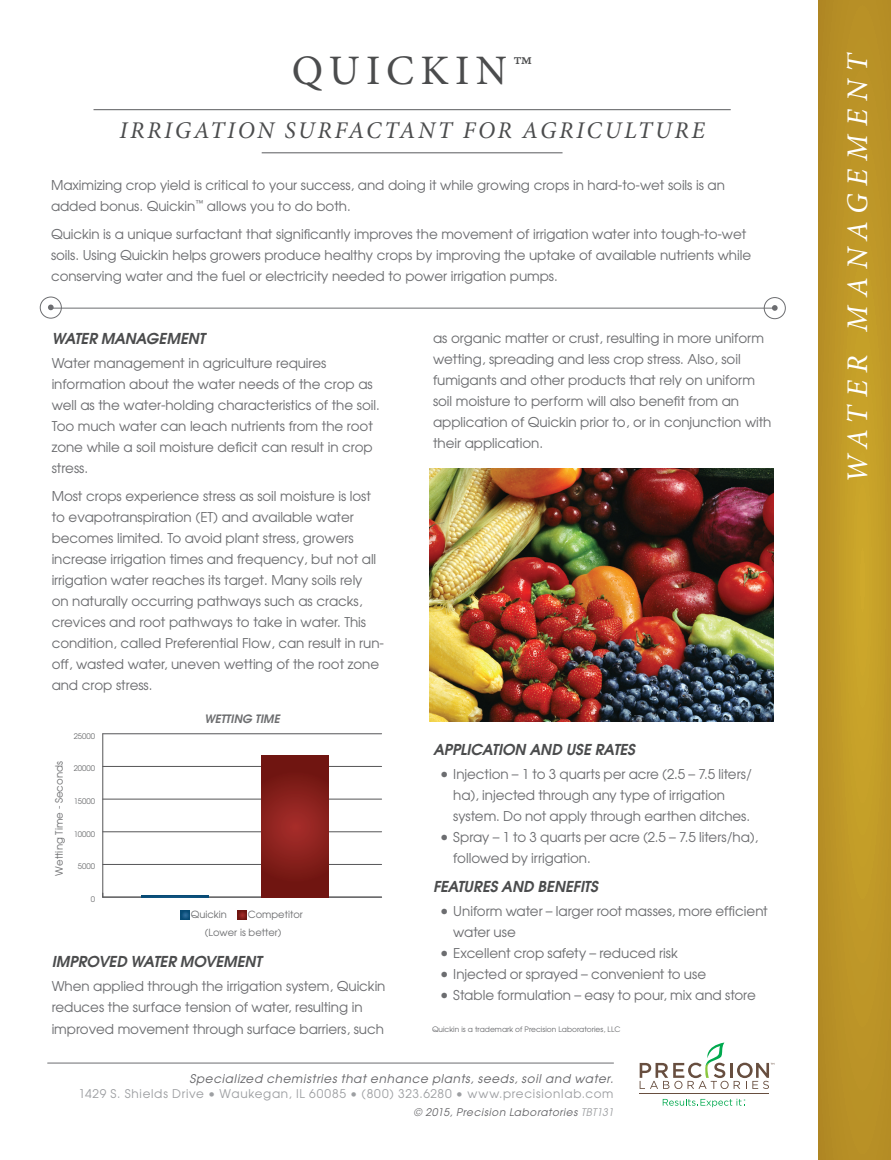
<style>
.page{position:relative;width:891px;height:1160px;background:#fff}
.page>*{position:absolute;margin:0;border:0;box-sizing:border-box;transform-origin:0 0}
.t1{font:42px "Minion Pro";letter-spacing:.15em;color:#4b4c4d}
.t2{font:italic 30px "Minion Pro";letter-spacing:.265em;color:#fff}
.t3{font:italic 24px "Minion Pro";letter-spacing:.11em;color:#4b4c4d}
.t4{font:italic 600 15px "Avant Garde";letter-spacing:-.01em;color:#4b4c4d}
.t5{font:13.5px/21px "Avant Garde";letter-spacing:-.005em;color:#6c6d70}
.t6{font:12px/15px "Avant Garde";letter-spacing:.06em;color:#9d9fa2;text-align:right}
.t7{font:italic 600 11.55px "Avant Garde";color:#6e6f71}
.t8{font:italic 10.5px "Avant Garde";letter-spacing:.05em;color:#636366}
.t9{font:10.2px "Avant Garde";color:#6e6f71}
.t10{font:9.9px/17.7px "Avant Garde";color:#6e6f71}
.t11{font:7.8px "Avant Garde";color:#6e6f71}
.t12{font:7.5px "Avant Garde";color:#6c6d70}
.s1{font-size:15px}
.s2{font-style:italic;color:#636366}
.s3{color:#9d9fa2}
</style>
<div class="page">
<hr style="left:48px;top:1063px;width:566px;height:1px;background:#6c6d70">
<svg style="left:663px;top:1099px;width:82px;height:8px"></svg>
<hr style="left:640px;top:1094px;width:129px;height:1px;background:#674e3f">
<svg style="left:640px;top:1042px;width:134px;height:47px"></svg>
<div style="left:819px;top:0;width:72px;height:1160px;background:linear-gradient(to right,#ba9226,#c29b28)"></div>
<svg style="left:772px;top:305px;width:6px;height:6px"></svg>
<div style="left:764px;top:297px;width:22px;height:22px;border:1px solid #6c6d70;border-radius:50%"></div>
<svg style="left:48px;top:305px;width:6px;height:5px"></svg>
<div style="left:40px;top:297px;width:22px;height:22px;border:1px solid #6c6d70;border-radius:50%"></div>
<hr style="left:51px;top:308px;width:724px;height:1px;background:#6c6d70">
<hr style="left:94px;top:109px;width:637px;height:1px;background:#6c6d70">
<hr style="left:262px;top:152px;width:301px;height:1px;background:#6c6d70">
<img style="left:429px;top:469px;width:344px;height:253px">
<hr style="left:102px;top:734px;width:1px;height:163px;background:#555557">
<hr style="left:103px;top:897px;width:279px;height:1px;background:#555557">
<hr style="left:103px;top:864px;width:279px;height:1px;background:#555557">
<hr style="left:103px;top:831px;width:279px;height:1px;background:#555557">
<hr style="left:103px;top:799px;width:279px;height:1px;background:#555557">
<hr style="left:103px;top:766px;width:279px;height:1px;background:#555557">
<hr style="left:103px;top:733px;width:279px;height:1px;background:#555557">
<svg style="left:262px;top:756px;width:67px;height:141px;background:#811d19"></svg>
<hr style="left:141px;top:896px;width:67px;height:1px;background:#0e4f7a">
<svg style="left:181px;top:910px;width:8px;height:9px"></svg>
<svg style="left:238px;top:910px;width:8px;height:9px"></svg>
<p class="t1" style="left:292px;top:42px;width:242px">QUICKIN™</p>
<p class="t3" style="left:119px;top:114px;width:587px">IRRIGATION SURFACTANT FOR AGRICULTURE</p>
<p class="t5" style="left:51px;top:174px;width:675px">Maximizing crop yield is critical to your success, and doing it while growing crops in hard-to-wet soils is an added bonus. Quickin<sup>™</sup> allows you to do both.</p>
<p class="t5" style="left:51px;top:223px;width:702px">Quickin is a unique surfactant that significantly improves the movement of irrigation water into tough-to-wet soils. Using Quickin helps growers produce healthy crops by improving the uptake of available nutrients while conserving water and the fuel or electricity needed to power irrigation pumps.</p>
<p class="t4" style="left:52px;top:329px;width:155px">WATER MANAGEMENT</p>
<p class="t5" style="left:52px;top:353px;width:330px">Water management in agriculture requires information about the water needs of the crop as well as the water-holding characteristics of the soil.<br>Too much water can leach nutrients from the root zone while a soil moisture deficit can result in crop stress.</p>
<p class="t5" style="left:52px;top:486px;width:334px">Most crops experience stress as soil moisture is lost to evapotranspiration (ET) and available water becomes limited. To avoid plant stress, growers increase irrigation times and frequency, but not all irrigation water reaches its target. Many soils rely<br>on naturally occurring pathways such as cracks, crevices and root pathways to take in water. This condition, called Preferential Flow, can result in run&shy;off, wasted water, uneven wetting of the root zone and crop stress.</p>
<p class="t11" style="left:74px;top:731px;width:23px">25000</p>
<p class="t9" style="left:53px;top:876px;width:116px;rotate:-90deg">Wetting Time - Seconds</p>
<p class="t11" style="left:74px;top:764px;width:23px">20000</p>
<p class="t11" style="left:74px;top:796px;width:23px">15000</p>
<p class="t11" style="left:74px;top:829px;width:23px">10000</p>
<p class="t11" style="left:78px;top:862px;width:19px">5000</p>
<p class="t11" style="left:91px;top:894px;width:6px">0</p>
<p class="t7" style="left:204px;top:711px;width:77px">WETTING TIME</p>
<p class="t10" style="left:205px;top:905px;width:78px;text-indent:-14px">Quickin<br>(Lower is better)</p>
<p class="t10" style="left:248px;top:905px;width:57px">Competitor</p>
<p class="t4" style="left:52px;top:952px;width:212px">IMPROVED WATER MOVEMENT</p>
<p class="t5" style="left:52px;top:976px;width:335px">When applied through the irrigation system, Quickin reduces the surface tension of water, resulting in improved movement through surface barriers, such</p>
<p class="t5" style="left:433px;top:328px;width:340px">as organic matter or crust, resulting in more uniform wetting, spreading and less crop stress. Also, soil fumigants and other products that rely on uniform soil moisture to perform will also benefit from an application of Quickin prior to, or in conjunction with their application.</p>
<p class="t4" style="left:433px;top:739px;width:203px">APPLICATION AND USE RATES</p>
<p class="t5" style="left:453px;top:763px;width:300px;text-indent:-14px"><span class="s1">•</span> Injection – 1 to 3 quarts per acre (2.5 – 7.5 liters/ ha), injected through any type of irrigation system. Do not apply through earthen ditches.</p>
<p class="t5" style="left:453px;top:826px;width:307px;text-indent:-14px"><span class="s1">•</span> Spray – 1 to 3 quarts per acre (2.5 – 7.5 liters/ha), followed by irrigation.</p>
<p class="t4" style="left:433px;top:877px;width:166px">FEATURES AND BENEFITS</p>
<p class="t5" style="left:453px;top:901px;width:316px;text-indent:-14px"><span class="s1">•</span> Uniform water – larger root masses, more efficient water use</p>
<p class="t5" style="left:440px;top:943px;width:240px"><span class="s1">•</span> Excellent crop safety – reduced risk</p>
<p class="t5" style="left:440px;top:964px;width:268px"><span class="s1">•</span> Injected or sprayed – convenient to use</p>
<p class="t5" style="left:440px;top:985px;width:317px"><span class="s1">•</span> Stable formulation – easy to pour, mix and store</p>
<p class="t12" style="left:432px;top:1025px;width:190px">Quickin is a trademark of Precision Laboratories, LLC</p>
<p class="t6" style="left:79px;top:1071px;width:536px"><span class="s2">Specialized chemistries that enhance plants, seeds, soil and water.<br></span>1429 S. Shields Drive • Waukegan, IL 60085 • (800) 323.6280 • www.precisionlab.com</p>
<p class="t8" style="left:414px;top:1106px;width:201px">© 2015, Precision Laboratories <span class="s3">TBT131</span></p>
<p class="t2" style="left:837px;top:483px;width:432px;rotate:-90deg">WATER MANAGEMENT</p>
</div>
